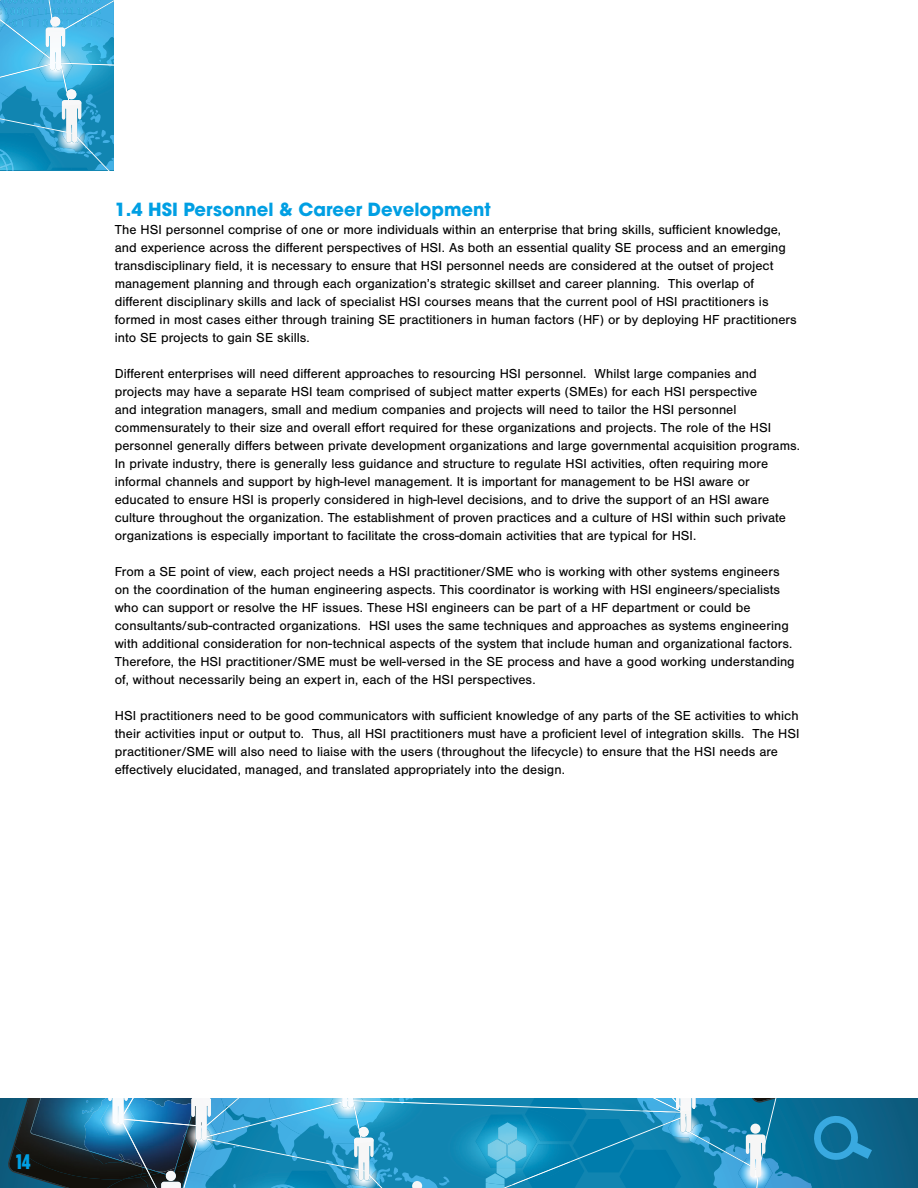
<style>
.page{position:relative;width:918px;height:1188px;background:#fff}
.page>*{position:absolute;margin:0;border:0;box-sizing:border-box;transform-origin:0 0}
.t1{font:900 21px "Gotham Condensed";color:#009fe3}
.t2{font:700 18px "ITC Avant Garde Pro";color:#009fe3}
.t3{font:13.5px/18px "Nimbus San";color:#000}
</style>
<div class="page">
<div style="left:0;top:1098px;width:918px;height:90px;background:#0d5e82"></div>
<svg style="left:7px;top:1098px;width:865px;height:90px;background:#2884aa"></svg>
<svg style="left:0;top:0;width:114px;height:170px;background:#45abd5"></svg>
<h2 class="t2" style="left:115px;top:197px;width:377px">1.4 HSI Personnel &amp; Career Development</h2>
<p class="t3" style="left:115px;top:221px;width:684px">The HSI personnel comprise of one or more individuals within an enterprise that bring skills, sufficient knowledge, and experience across the different perspectives of HSI. As both an essential quality SE process and an emerging transdisciplinary field, it is necessary to ensure that HSI personnel needs are considered at the outset of project management planning and through each organization’s strategic skillset and career planning. This overlap of different disciplinary skills and lack of specialist HSI courses means that the current pool of HSI practitioners is formed in most cases either through training SE practitioners in human factors (HF) or by deploying HF practitioners into SE projects to gain SE skills.</p>
<p class="t3" style="left:115px;top:365px;width:687px">Different enterprises will need different approaches to resourcing HSI personnel. Whilst large companies and projects may have a separate HSI team comprised of subject matter experts (SMEs) for each HSI perspective<br>and integration managers, small and medium companies and projects will need to tailor the HSI personnel commensurately to their size and overall effort required for these organizations and projects. The role of the HSI personnel generally differs between private development organizations and large governmental acquisition programs.<br>In private industry, there is generally less guidance and structure to regulate HSI activities, often requiring more informal channels and support by high-level management. It is important for management to be HSI aware or educated to ensure HSI is properly considered in high-level decisions, and to drive the support of an HSI aware culture throughout the organization. The establishment of proven practices and a culture of HSI within such private organizations is especially important to facilitate the cross-domain activities that are typical for HSI.</p>
<p class="t3" style="left:115px;top:563px;width:681px">From a SE point of view, each project needs a HSI practitioner/SME who is working with other systems engineers on the coordination of the human engineering aspects. This coordinator is working with HSI engineers/specialists who can support or resolve the HF issues. These HSI engineers can be part of a HF department or could be consultants/sub-contracted organizations. HSI uses the same techniques and approaches as systems engineering with additional consideration for non-technical aspects of the system that include human and organizational factors.<br>Therefore, the HSI practitioner/SME must be well-versed in the SE process and have a good working understanding of, without necessarily being an expert in, each of the HSI perspectives.</p>
<p class="t3" style="left:115px;top:707px;width:686px">HSI practitioners need to be good communicators with sufficient knowledge of any parts of the SE activities to which their activities input or output to. Thus, all HSI practitioners must have a proficient level of integration skills. The HSI practitioner/SME will also need to liaise with the users (throughout the lifecycle) to ensure that the HSI needs are effectively elucidated, managed, and translated appropriately into the design.</p>
<h1 class="t1" style="left:16px;top:1150px;width:16px">14</h1>
</div>
